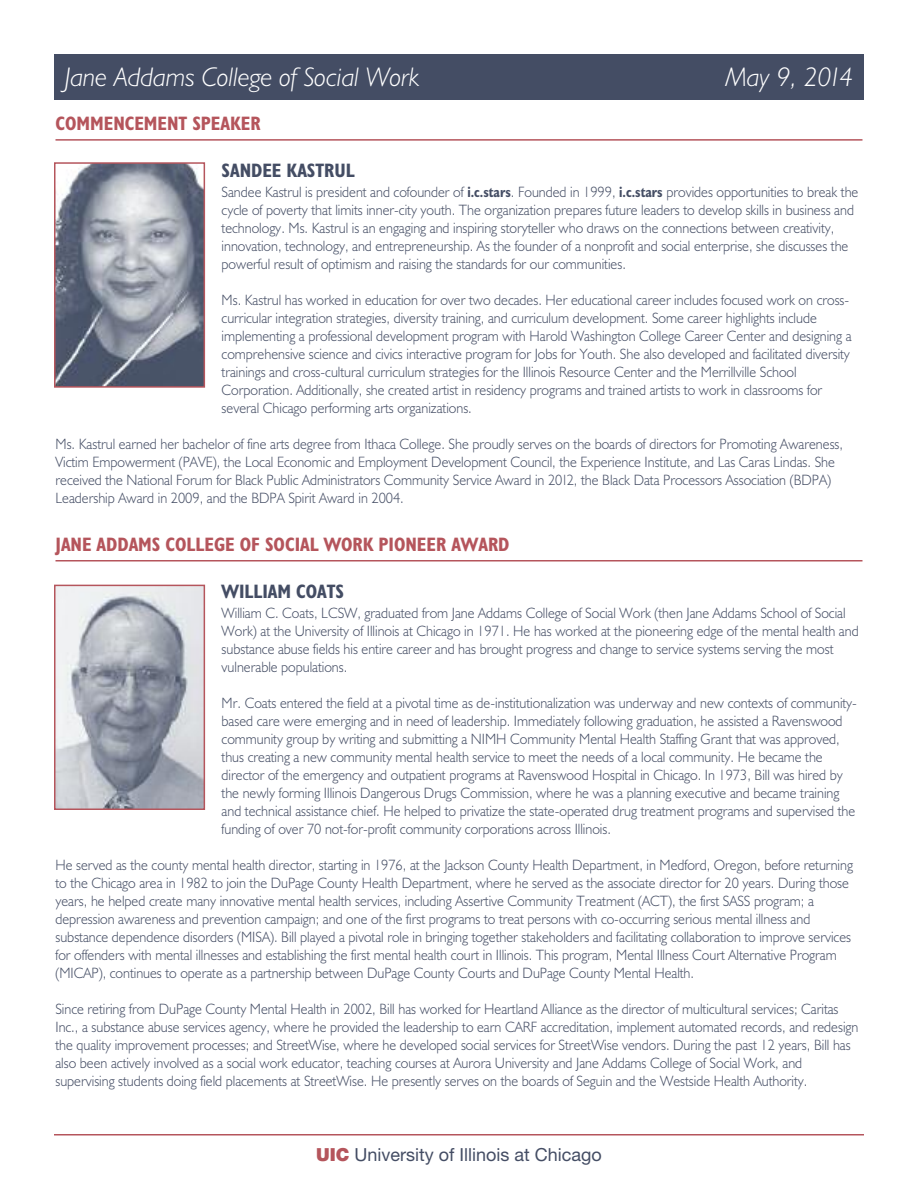
<style>
.page{position:relative;width:918px;height:1188px;background:#fff}
.page>*{position:absolute;margin:0;border:0;box-sizing:border-box;transform-origin:0 0}
.t1{font:italic 300 27px "Humanist 521 BT";color:#fff}
.t2{font:700 condensed 19.5px "Humanist 521 BT";color:#b5555c}
.t3{font:700 condensed 19.5px "Humanist 521 BT";color:#444d64}
.t4{font:18px "Helvetica Neue";color:#444d64}
.t5{font:300 15px/18px "Humanist 521 BT";color:#444d64;scale:.95 1}
.s1{font-weight:700;font-stretch:condensed}
.s2{font-weight:900;color:#b5555c}
</style>
<div class="page">
<hr style="left:54px;top:1134px;width:810px;height:2px;background:#b5555c">
<div style="left:54px;top:54px;width:810px;height:45px;background:#444d64"></div>
<hr style="left:56px;top:139px;width:806px;height:2px;background:#b5555c">
<hr style="left:56px;top:560px;width:806px;height:2px;background:#b5555c">
<img style="left:57px;top:165px;width:145px;height:220px">
<div style="left:54px;top:162px;width:151px;height:226px;border:2px solid #b5555c"></div>
<img style="left:57px;top:588px;width:145px;height:219px">
<div style="left:54px;top:585px;width:151px;height:225px;border:2px solid #b5555c"></div>
<p class="t1" style="left:65px;top:61px;width:356px">Jane Addams College of Social Work</p>
<p class="t1" style="left:725px;top:61px;width:129px">May 9, 2014</p>
<p class="t2" style="left:56px;top:112px;width:207px">COMMENCEMENT SPEAKER</p>
<p class="t3" style="left:222px;top:159px;width:135px">SANDEE KASTRUL</p>
<p class="t5" style="left:222px;top:183px;width:672px">Sandee Kastrul is president and cofounder of <span class="s1">i.c.stars</span>. Founded in 1999, <span class="s1">i.c.stars</span> provides opportunities to break the cycle of poverty that limits inner-city youth. The organization prepares future leaders to develop skills in business and technology. Ms. Kastrul is an engaging and inspiring storyteller who draws on the connections between creativity, innovation, technology, and entrepreneurship. As the founder of a nonprofit and social enterprise, she discusses the powerful result of optimism and raising the standards for our communities.</p>
<p class="t5" style="left:222px;top:291px;width:665px">Ms. Kastrul has worked in education for over two decades. Her educational career includes focused work on cross&shy;curricular integration strategies, diversity training, and curriculum development. Some career highlights include implementing a professional development program with Harold Washington College Career Center and designing a comprehensive science and civics interactive program for Jobs for Youth. She also developed and facilitated diversity trainings and cross-cultural curriculum strategies for the Illinois Resource Center and the Merrillville School Corporation. Additionally, she created artist in residency programs and trained artists to work in classrooms for several Chicago performing arts organizations.</p>
<p class="t5" style="left:55px;top:435px;width:831px">Ms. Kastrul earned her bachelor of fine arts degree from Ithaca College. She proudly serves on the boards of directors for Promoting Awareness, Victim Empowerment (PAVE), the Local Economic and Employment Development Council, the Experience Institute, and Las Caras Lindas. She received the National Forum for Black Public Administrators Community Service Award in 2012, the Black Data Processors Association (BDPA)<br>Leadership Award in 2009, and the BDPA Spirit Award in 2004.</p>
<p class="t2" style="left:56px;top:533px;width:455px">JANE ADDAMS COLLEGE OF SOCIAL WORK PIONEER AWARD</p>
<p class="t3" style="left:222px;top:579px;width:124px">WILLIAM COATS</p>
<p class="t5" style="left:222px;top:604px;width:672px">William C. Coats, LCSW, graduated from Jane Addams College of Social Work (then Jane Addams School of Social Work) at the University of Illinois at Chicago in 1971. He has worked at the pioneering edge of the mental health and substance abuse fields his entire career and has brought progress and change to service systems serving the most vulnerable populations.</p>
<p class="t5" style="left:222px;top:694px;width:670px">Mr. Coats entered the field at a pivotal time as de-institutionalization was underway and new contexts of community&shy;based care were emerging and in need of leadership. Immediately following graduation, he assisted a Ravenswood community group by writing and submitting a NIMH Community Mental Health Staffing Grant that was approved, thus creating a new community mental health service to meet the needs of a local community. He became the director of the emergency and outpatient programs at Ravenswood Hospital in Chicago. In 1973, Bill was hired by the newly forming Illinois Dangerous Drugs Commission, where he was a planning executive and became training and technical assistance chief. He helped to privatize the state-operated drug treatment programs and supervised the funding of over 70 not-for-profit community corporations across Illinois.</p>
<p class="t5" style="left:55px;top:856px;width:841px">He served as the county mental health director, starting in 1976, at the Jackson County Health Department, in Medford, Oregon, before returning to the Chicago area in 1982 to join the DuPage County Health Department, where he served as the associate director for 20 years. During those years, he helped create many innovative mental health services, including Assertive Community Treatment (ACT), the first SASS program; a depression awareness and prevention campaign; and one of the first programs to treat persons with co-occurring serious mental illness and substance dependence disorders (MISA). Bill played a pivotal role in bringing together stakeholders and facilitating collaboration to improve services for offenders with mental illnesses and establishing the first mental health court in Illinois. This program, Mental Illness Court Alternative Program (MICAP), continues to operate as a partnership between DuPage County Courts and DuPage County Mental Health.</p>
<p class="t5" style="left:55px;top:1000px;width:847px">Since retiring from DuPage County Mental Health in 2002, Bill has worked for Heartland Alliance as the director of multicultural services; Caritas Inc., a substance abuse services agency, where he provided the leadership to earn CARF accreditation, implement automated records, and redesign the quality improvement processes; and StreetWise, where he developed social services for StreetWise vendors. During the past 12 years, Bill has also been actively involved as a social work educator, teaching courses at Aurora University and Jane Addams College of Social Work, and supervising students doing field placements at StreetWise. He presently serves on the boards of Seguin and the Westside Health Authority.</p>
<p class="t4" style="left:316px;top:1148px;width:287px"><span class="s2">UIC</span> University of Illinois at Chicago</p>
</div>
